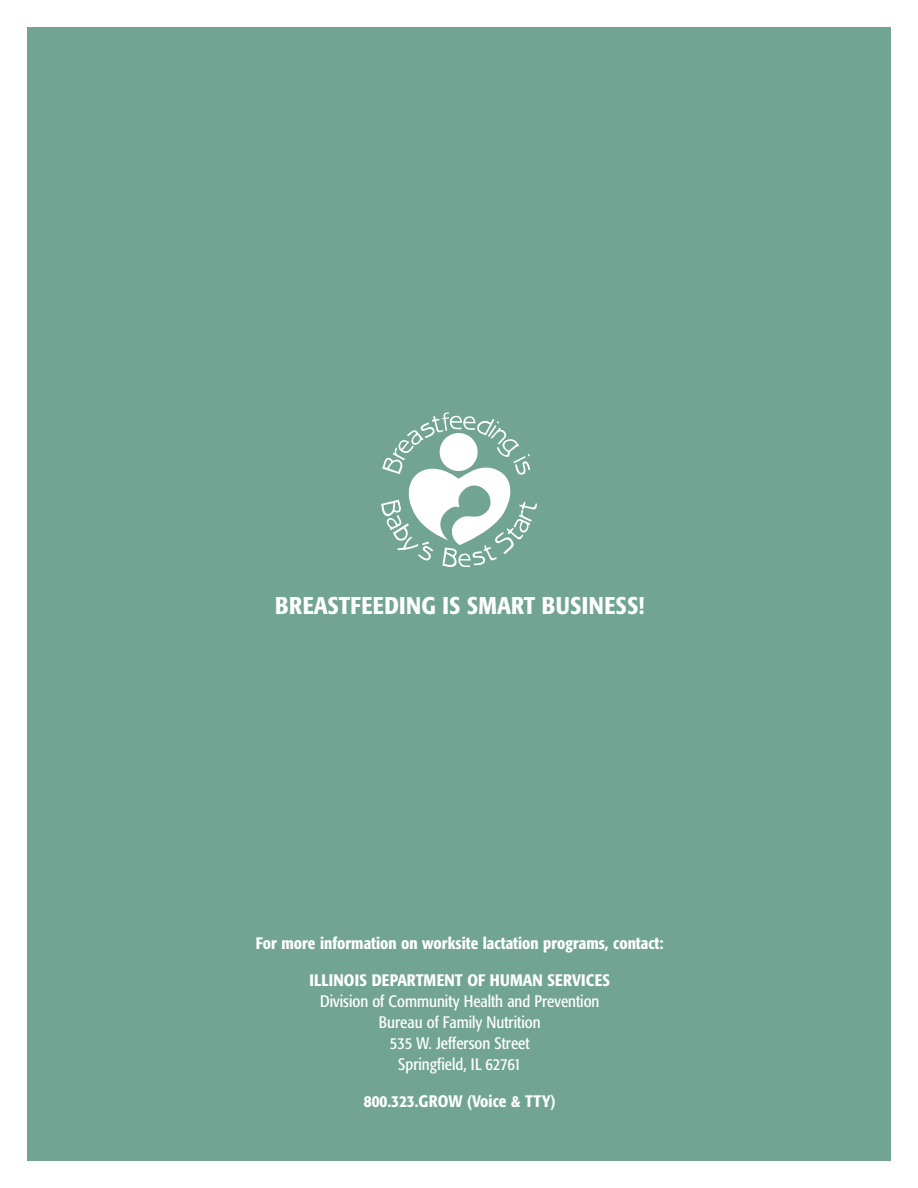
<style>
.page{position:relative;width:918px;height:1188px;background:#fff}
.page>*{position:absolute;margin:0;border:0;box-sizing:border-box;transform-origin:0 0}
.t1{font:500 condensed 24px "Formata";letter-spacing:.02em;color:#fff}
.t2{font:500 condensed 16.5px "Formata";color:#fff}
.t3{font:condensed 16.5px/21px "Formata";color:#fff;text-align:center}
</style>
<div class="page">
<div style="left:27px;top:27px;width:864px;height:1134px;background:#71a492"></div>
<svg style="left:381px;top:413px;width:156px;height:154px"></svg>
<h1 class="t1" style="left:275px;top:595px;width:371px">BREASTFEEDING IS SMART BUSINESS!</h1>
<p class="t2" style="left:256px;top:936px;width:409px">For more information on worksite lactation programs, contact:</p>
<p class="t2" style="left:309px;top:973px;width:302px">ILLINOIS DEPARTMENT OF HUMAN SERVICES</p>
<p class="t3" style="left:320px;top:992px;width:281px">Division of Community Health and Prevention<br>Bureau of Family Nutrition<br>535 W. Jefferson Street<br>Springfield, IL 62761</p>
<p class="t2" style="left:364px;top:1094px;width:193px">800.323.GROW (Voice &amp; TTY)</p>
</div>
